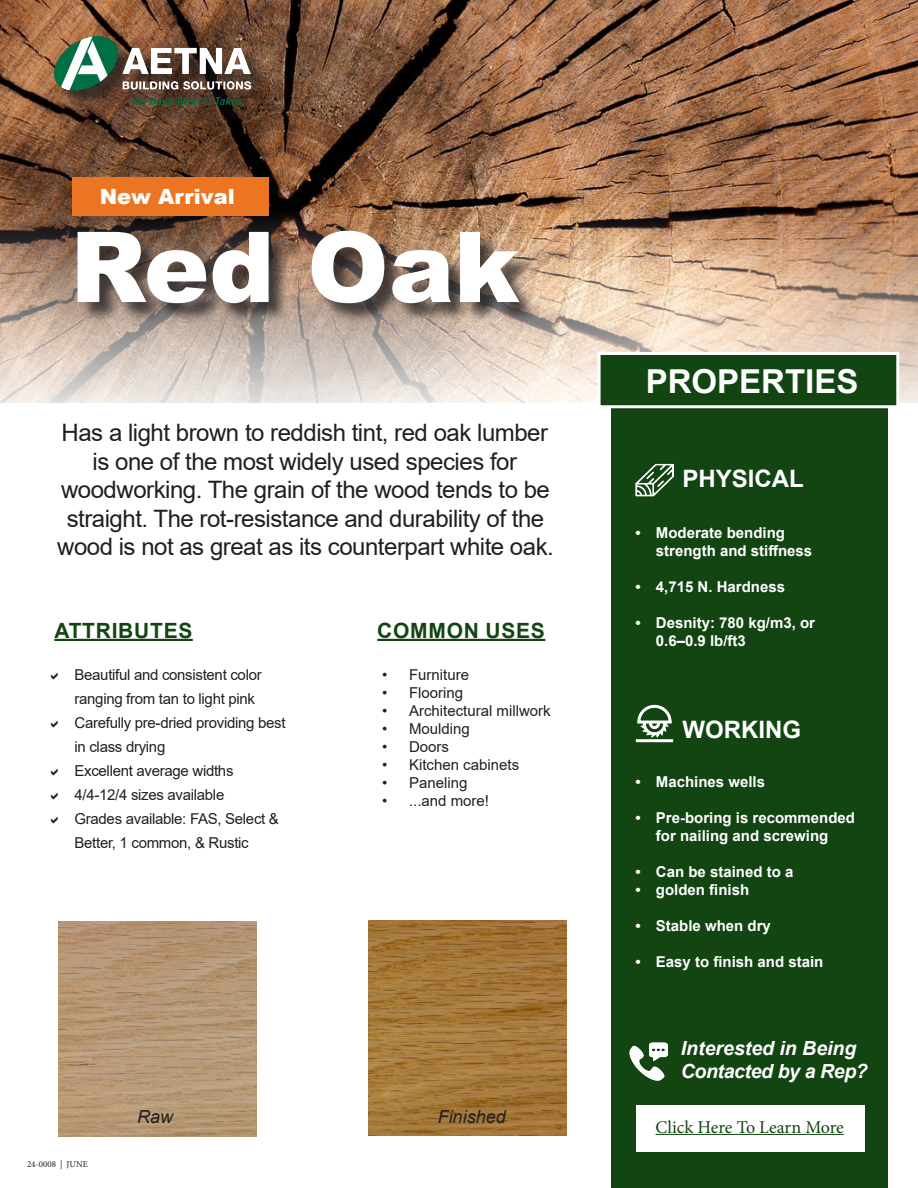
<style>
.page{position:relative;width:918px;height:1188px;background:#fff}
.page>*{position:absolute;margin:0;border:0;box-sizing:border-box;transform-origin:0 0}
.t1{font:900 97.95px "Arial";color:#fff}
.t2{font:700 33px "Arial";color:#fff}
.t3{font:24px/28.5px "Arial";letter-spacing:-.02em;color:#231f20;text-align:center}
.t4{font:700 24px "Arial";color:#fff}
.t5{font:700 21px "Arial";letter-spacing:.035em;color:#134512}
.t6{font:900 21px "Arial";color:#fff}
.t7{font:italic 700 19.5px/23.4px "Arial";color:#fff}
.t8{font:18px "Minion Pro";letter-spacing:-.005em;color:#134512}
.t9{font:italic 18px "Arial";color:#231f20}
.t10{font:700 15px/18px "Arial";color:#fff}
.t11{font:15px/24px "Arial";letter-spacing:-.02em;color:#231f20}
.t12{font:15px "Arial";color:#231f20}
.t13{font:9px "Minion Pro";color:#231f20}
</style>
<div class="page">
<img style="left:58px;top:922px;width:198px;height:214px">
<img style="left:369px;top:921px;width:198px;height:214px">
<img style="left:0;top:0;width:918px;height:153px">
<img style="left:0;top:153px;width:918px;height:326px">
<div style="left:612px;top:389px;width:276px;height:799px;background:#134512"></div>
<div style="left:80px;top:233px;width:459px;height:92px;background:#231f20;opacity:.75"></div>
<div style="left:57px;top:39px;width:211px;height:84px;background:#231f20;opacity:.75"></div>
<img style="left:54px;top:37px;width:196px;height:68px">
<hr style="left:377px;top:639px;width:168px;height:2px;background:#134512">
<img style="left:636px;top:463px;width:37px;height:34px">
<img style="left:635px;top:704px;width:39px;height:39px">
<img style="left:630px;top:1042px;width:37px;height:38px">
<div style="left:636px;top:1106px;width:229px;height:46px;background:#fff"></div>
<hr style="left:656px;top:1134px;width:188px;height:1px;background:#134512">
<hr style="left:54px;top:639px;width:139px;height:2px;background:#134512">
<div style="left:598px;top:352px;width:301px;height:56px;background:#134512;border:3px solid #fff"></div>
<div style="left:72px;top:178px;width:196px;height:38px;background:#ec7523"></div>
<p class="t6" style="left:100px;top:181px;width:137px">New Arrival</p>
<p class="t1" style="left:70px;top:196px;width:451px">Red Oak</p>
<p class="t3" style="left:57px;top:418px;width:498px">Has a light brown to reddish tint, red oak lumber is one of the most widely used species for woodworking. The grain of the wood tends to be straight. The rot-resistance and durability of the wood is not as great as its counterpart white oak.</p>
<p class="t5" style="left:54px;top:615px;width:140px">ATTRIBUTES</p>
<p class="t11" style="left:75px;top:662px;width:189px">Beautiful and consistent color ranging from tan to light pink</p>
<p class="t11" style="left:75px;top:710px;width:213px">Carefully pre-dried providing best in class drying</p>
<p class="t11" style="left:75px;top:758px;width:160px">Excellent average widths</p>
<p class="t11" style="left:75px;top:782px;width:151px">4/4-12/4 sizes available</p>
<p class="t11" style="left:75px;top:806px;width:206px">Grades available: FAS, Select &amp;<br>Better, 1 common, &amp; Rustic</p>
<p class="t5" style="left:377px;top:615px;width:169px">COMMON USES</p>
<p class="t12" style="left:382px;top:664px;width:89px">• Furniture</p>
<p class="t12" style="left:382px;top:682px;width:83px">• Flooring</p>
<p class="t12" style="left:382px;top:700px;width:170px">• Architectural millwork</p>
<p class="t12" style="left:382px;top:718px;width:89px">• Moulding</p>
<p class="t11" style="left:382px;top:734px;width:69px">• Doors</p>
<p class="t12" style="left:382px;top:754px;width:139px">• Kitchen cabinets</p>
<p class="t12" style="left:382px;top:772px;width:87px">• Paneling</p>
<p class="t11" style="left:382px;top:788px;width:109px">• ...and more!</p>
<p class="t13" style="left:27px;top:1158px;width:63px">24-0008 | JUNE</p>
<p class="t9" style="left:137px;top:1105px;width:37px">Raw</p>
<p class="t9" style="left:438px;top:1105px;width:70px">Finished</p>
<p class="t2" style="left:646px;top:358px;width:214px">PROPERTIES</p>
<p class="t4" style="left:682px;top:461px;width:123px">PHYSICAL</p>
<p class="t10" style="left:656px;top:524px;width:158px;text-indent:-20px">• Moderate bending strength and stiffness</p>
<p class="t10" style="left:636px;top:578px;width:151px">• 4,715 N. Hardness</p>
<p class="t10" style="left:656px;top:614px;width:161px;text-indent:-20px">• Desnity: 780 kg/m3, or<br>0.6–0.9 lb/ft3</p>
<p class="t4" style="left:682px;top:713px;width:120px">WORKING</p>
<p class="t10" style="left:636px;top:773px;width:131px">• Machines wells</p>
<p class="t10" style="left:636px;top:809px;width:221px;text-align:center">• Pre-boring is recommended for nailing and screwing</p>
<p class="t10" style="left:636px;top:863px;width:159px">• Can be stained to a</p>
<p class="t10" style="left:636px;top:881px;width:115px">• golden finish</p>
<p class="t10" style="left:636px;top:917px;width:137px">• Stable when dry</p>
<p class="t10" style="left:636px;top:953px;width:189px">• Easy to finish and stain</p>
<p class="t7" style="left:681px;top:1037px;width:188px">Interested in Being<br>Contacted by a Rep?</p>
<p class="t8" style="left:656px;top:1115px;width:190px">Click Here To Learn More</p>
</div>
